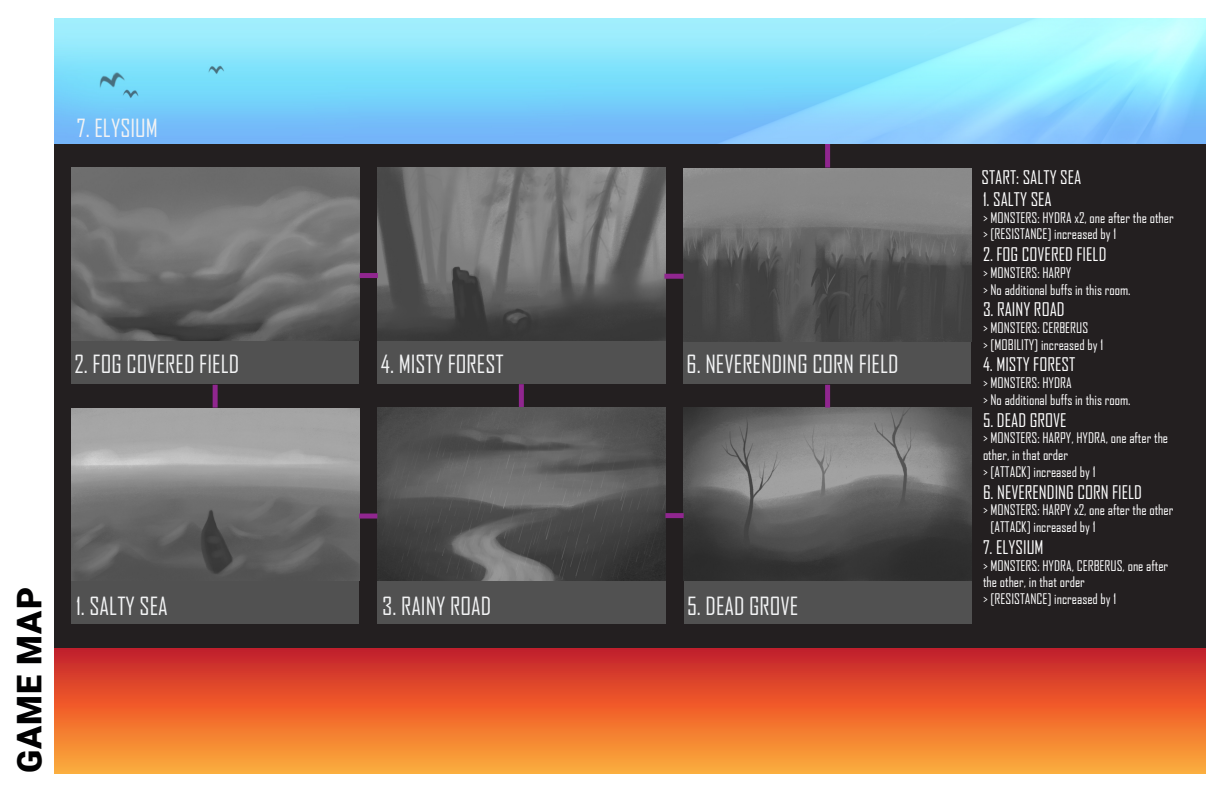
<style>
.page{position:relative;width:1224px;height:792px;background:#fff}
.page>*{position:absolute;margin:0;border:0;box-sizing:border-box;transform-origin:0 0}
.t1{font:900 34px "Roboto";letter-spacing:.035em;color:#000001}
.t2{font:24px "Agency FB";color:#f2f3f4}
.t3{font:18px "Agency FB";color:#fff}
.t4{font:14px/16.8px "Agency FB";color:#fff}
.s1{color:#231f20}
</style>
<div class="page">
<div style="left:54px;top:18px;width:1152px;height:756px;background:#231f20"></div>
<div style="left:377px;top:168px;width:288px;height:216px;background:#515151"></div>
<div style="left:71px;top:168px;width:288px;height:216px;background:#515151"></div>
<div style="left:71px;top:408px;width:288px;height:216px;background:#515151"></div>
<div style="left:377px;top:408px;width:288px;height:216px;background:#515151"></div>
<div style="left:683px;top:168px;width:288px;height:216px;background:#515151"></div>
<div style="left:684px;top:408px;width:288px;height:216px;background:#515151"></div>
<div style="left:54px;top:648px;width:1152px;height:126px;background:linear-gradient(to bottom,#cc1c27,#ffac38)"></div>
<img style="left:71px;top:168px;width:288px;height:173px">
<img style="left:377px;top:168px;width:288px;height:172px">
<img style="left:683px;top:168px;width:288px;height:173px">
<img style="left:71px;top:408px;width:288px;height:173px">
<img style="left:377px;top:408px;width:288px;height:172px">
<img style="left:684px;top:408px;width:287px;height:172px">
<div style="left:825px;top:144px;width:5px;height:24px;background:#90268f"></div>
<div style="left:213px;top:385px;width:5px;height:23px;background:#90268f"></div>
<div style="left:519px;top:384px;width:5px;height:23px;background:#90268f"></div>
<div style="left:825px;top:385px;width:5px;height:23px;background:#90268f"></div>
<div style="left:360px;top:273px;width:18px;height:5px;background:#90268f"></div>
<div style="left:664px;top:274px;width:20px;height:5px;background:#90268f"></div>
<div style="left:359px;top:514px;width:18px;height:5px;background:#90268f"></div>
<div style="left:665px;top:513px;width:19px;height:5px;background:#90268f"></div>
<img style="left:54px;top:18px;width:1152px;height:126px">
<h2 class="t2" style="left:77px;top:113px;width:82px">7. ELYSIUM</h2>
<h2 class="t2" style="left:75px;top:349px;width:166px">2. FOG COVERED FIELD</h2>
<h2 class="t2" style="left:381px;top:349px;width:124px">4. MISTY FOREST</h2>
<h2 class="t2" style="left:687px;top:349px;width:214px">6. NEVERENDING CORN FIELD</h2>
<h1 class="t1" style="left:10px;top:773px;width:188px;rotate:-90deg">GAME MAP</h1>
<h2 class="t2" style="left:76px;top:591px;width:93px">1. SALTY SEA</h2>
<h2 class="t2" style="left:382px;top:591px;width:110px">3. RAINY ROAD</h2>
<h2 class="t2" style="left:687px;top:591px;width:113px">5. DEAD GROVE</h2>
<p class="t3" style="left:982px;top:167px;width:101px">START: SALTY SEA</p>
<p class="t3" style="left:983px;top:188px;width:70px">1. SALTY SEA</p>
<p class="t4" style="left:983px;top:209px;width:192px">&gt; MONSTERS: HYDRA x2, one after the other &gt; [RESISTANCE] increased by 1</p>
<p class="t3" style="left:983px;top:243px;width:125px">2. FOG COVERED FIELD</p>
<p class="t4" style="left:983px;top:264px;width:149px">&gt; MONSTERS: HARPY<br>&gt; No additional buffs in this room.</p>
<p class="t3" style="left:983px;top:298px;width:83px">3. RAINY ROAD</p>
<p class="t4" style="left:983px;top:319px;width:122px">&gt; MONSTERS: CERBERUS<br>&gt; [MOBILITY] increased by 1</p>
<p class="t3" style="left:983px;top:354px;width:94px">4. MISTY FOREST</p>
<p class="t4" style="left:983px;top:374px;width:149px">&gt; MONSTERS: HYDRA<br>&gt; No additional buffs in this room.</p>
<p class="t3" style="left:983px;top:409px;width:85px">5. DEAD GROVE</p>
<p class="t4" style="left:983px;top:429px;width:187px">&gt; MONSTERS: HARPY, HYDRA, one after the other, in that order<br>&gt; [ATTACK] increased by 1</p>
<p class="t3" style="left:983px;top:481px;width:161px">6. NEVERENDING CORN FIELD</p>
<p class="t4" style="left:983px;top:501px;width:192px">&gt; MONSTERS: HARPY x2, one after the other <span class="s1">&gt;</span> [ATTACK] increased by 1</p>
<p class="t3" style="left:983px;top:536px;width:62px">7. ELYSIUM</p>
<p class="t4" style="left:983px;top:557px;width:187px">&gt; MONSTERS: HYDRA, CERBERUS, one after the other, in that order<br>&gt; [RESISTANCE] increased by 1</p>
</div>
